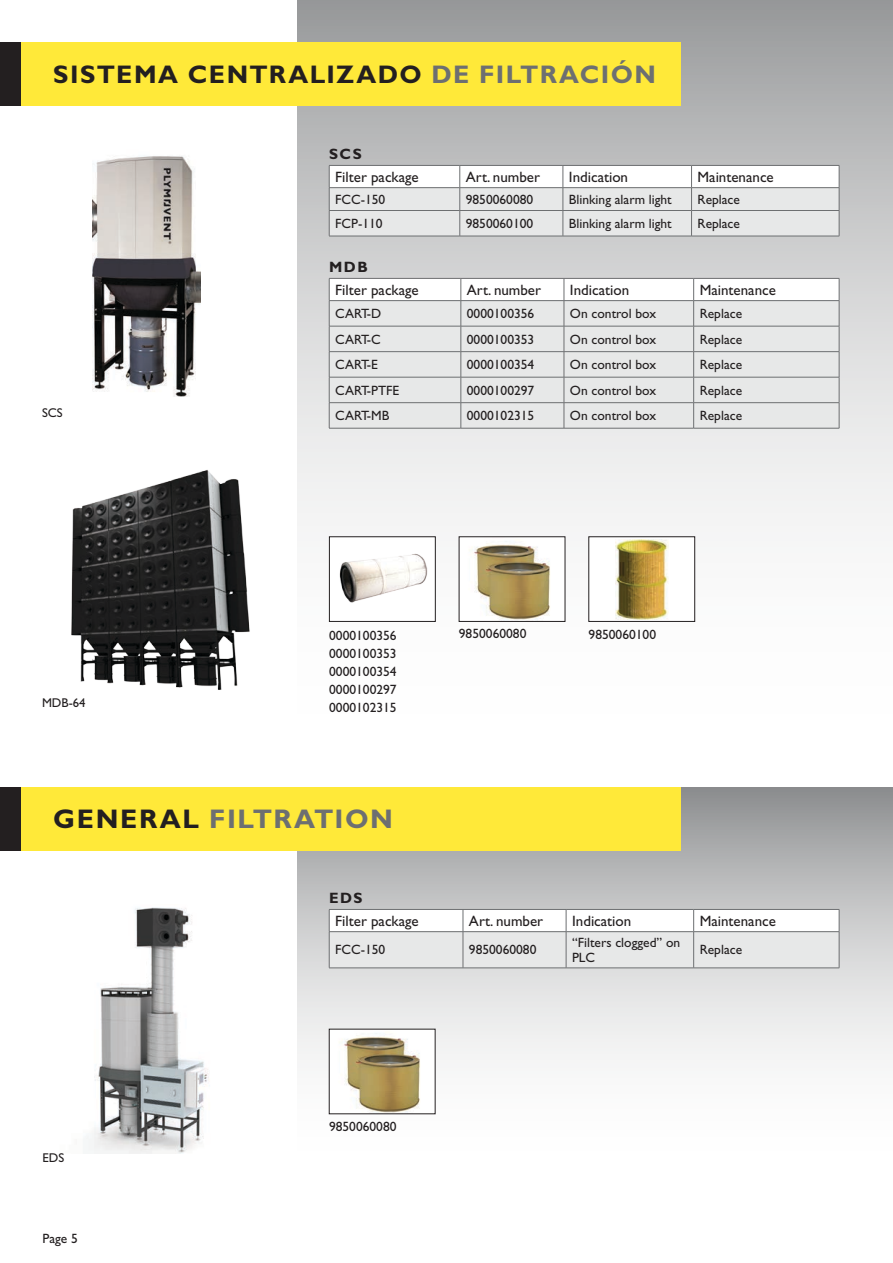
<style>
.page{position:relative;width:893px;height:1263px;background:#fff}
.page>*{position:absolute;margin:0;border:0;box-sizing:border-box;transform-origin:0 0}
.t1{font:700 27px "Gill Sans Std";letter-spacing:.055em;color:#6d6f71}
.t2{font:700 25.5px "Gill Sans Std";letter-spacing:.055em;color:#231f20}
.t3{font:15px "Gill Sans Std";color:#231f20}
.t4{font:700 15px "Gill Sans Std";color:#231f20}
.t5{font:13.5px/18px "Gill Sans Std";color:#231f20;text-align:justify}
.t6{font:12.75px "Gill Sans Std";color:#231f20}
.s1{color:#6d6f71}
.s2{color:#231f20}
</style>
<div class="page">
<div style="left:297px;top:787px;width:596px;height:378px;background:linear-gradient(to bottom,#9c9d9f,#fff)"></div>
<div style="left:0;top:787px;width:26px;height:63px;background:#231f20"></div>
<div style="left:0;top:42px;width:21px;height:64px;background:#231f20"></div>
<svg style="left:297px;top:0;width:596px;height:622px"></svg>
<hr style="left:892px;top:42px;width:1px;height:64px;background:#231f20">
<hr style="left:892px;top:927px;width:1px;height:64px;background:#231f20">
<img style="left:86px;top:907px;width:123px;height:246px">
<img style="left:331px;top:1031px;width:102px;height:81px">
<img style="left:71px;top:470px;width:179px;height:220px">
<img style="left:92px;top:156px;width:109px;height:240px">
<img style="left:461px;top:539px;width:102px;height:81px">
<div style="left:589px;top:537px;width:106px;height:84px;background:#fff"></div>
<img style="left:615px;top:540px;width:53px;height:80px">
<div style="left:589px;top:537px;width:106px;height:85px;border:1px solid #231f20"></div>
<img style="left:331px;top:539px;width:102px;height:80px">
<div style="left:329px;top:537px;width:106px;height:85px;border:1px solid #231f20"></div>
<svg style="left:329px;top:909px;width:511px;height:59px"></svg>
<hr style="left:329px;top:931px;width:134px;height:1px;background:#6d6f71">
<hr style="left:329px;top:932px;width:1px;height:36px;background:#6d6f71">
<hr style="left:463px;top:931px;width:103px;height:1px;background:#6d6f71">
<hr style="left:463px;top:932px;width:1px;height:36px;background:#6d6f71">
<hr style="left:566px;top:931px;width:128px;height:1px;background:#6d6f71">
<hr style="left:566px;top:932px;width:1px;height:36px;background:#6d6f71">
<hr style="left:694px;top:931px;width:145px;height:1px;background:#6d6f71">
<hr style="left:693px;top:932px;width:1px;height:36px;background:#6d6f71">
<hr style="left:839px;top:932px;width:1px;height:36px;background:#6d6f71">
<hr style="left:329px;top:968px;width:134px;height:1px;background:#6d6f71">
<hr style="left:463px;top:968px;width:103px;height:1px;background:#6d6f71">
<hr style="left:566px;top:968px;width:128px;height:1px;background:#6d6f71">
<hr style="left:694px;top:968px;width:145px;height:1px;background:#6d6f71">
<svg style="left:329px;top:165px;width:511px;height:71px"></svg>
<hr style="left:329px;top:236px;width:131px;height:1px;background:#6d6f71">
<hr style="left:460px;top:236px;width:103px;height:1px;background:#6d6f71">
<hr style="left:563px;top:236px;width:128px;height:1px;background:#6d6f71">
<hr style="left:691px;top:236px;width:148px;height:1px;background:#6d6f71">
<svg style="left:329px;top:278px;width:511px;height:150px;background:#e4e5e5"></svg>
<hr style="left:329px;top:428px;width:132px;height:1px;background:#6d6f71">
<hr style="left:461px;top:428px;width:103px;height:1px;background:#6d6f71">
<hr style="left:564px;top:428px;width:130px;height:1px;background:#6d6f71">
<hr style="left:694px;top:428px;width:145px;height:1px;background:#6d6f71">
<div style="left:21px;top:787px;width:659px;height:63px;background:#ffe939"></div>
<div style="left:21px;top:42px;width:659px;height:64px;background:#ffe939"></div>
<h2 class="t2" style="left:53px;top:59px;width:604px">SISTEMA C ENTRALIZADO <span class="s1">D E FILTRAC IÓN</span></h2>
<p class="t6" style="left:42px;top:405px;width:22px">SCS</p>
<p class="t6" style="left:42px;top:695px;width:45px">MDB-64</p>
<p class="t4" style="left:329px;top:145px;width:12px">SCS</p>
<p class="t3" style="left:335px;top:168px;width:85px">Filter package</p>
<p class="t3" style="left:466px;top:168px;width:76px">Art. number</p>
<p class="t3" style="left:569px;top:168px;width:61px">Indication</p>
<p class="t3" style="left:697px;top:168px;width:78px">Maintenance</p>
<p class="t5" style="left:335px;top:190px;width:52px">FCC-150</p>
<p class="t5" style="left:466px;top:190px;width:69px">9850060080</p>
<p class="t5" style="left:569px;top:190px;width:104px">Blinking alarm light</p>
<p class="t5" style="left:697px;top:190px;width:44px">Replace</p>
<p class="t5" style="left:335px;top:214px;width:49px">FCP-110</p>
<p class="t5" style="left:466px;top:214px;width:69px">9850060100</p>
<p class="t5" style="left:569px;top:214px;width:104px">Blinking alarm light</p>
<p class="t5" style="left:697px;top:214px;width:44px">Replace</p>
<p class="t4" style="left:329px;top:258px;width:14px">MDB</p>
<p class="t3" style="left:335px;top:281px;width:85px">Filter package</p>
<p class="t3" style="left:467px;top:281px;width:76px">Art. number</p>
<p class="t3" style="left:570px;top:281px;width:61px">Indication</p>
<p class="t3" style="left:700px;top:281px;width:78px">Maintenance</p>
<p class="t5" style="left:335px;top:304px;width:48px">CART-D</p>
<p class="t5" style="left:467px;top:304px;width:69px">0000100356</p>
<p class="t5" style="left:570px;top:304px;width:88px">On control box</p>
<p class="t5" style="left:700px;top:304px;width:44px">Replace</p>
<p class="t5" style="left:335px;top:330px;width:47px">CART-C</p>
<p class="t5" style="left:467px;top:330px;width:69px">0000100353</p>
<p class="t5" style="left:570px;top:330px;width:88px">On control box</p>
<p class="t5" style="left:700px;top:330px;width:44px">Replace</p>
<p class="t5" style="left:335px;top:356px;width:44px">CART-E</p>
<p class="t5" style="left:467px;top:356px;width:69px">0000100354</p>
<p class="t5" style="left:570px;top:356px;width:88px">On control box</p>
<p class="t5" style="left:700px;top:356px;width:44px">Replace</p>
<p class="t5" style="left:335px;top:381px;width:66px">CART-PTFE</p>
<p class="t5" style="left:467px;top:381px;width:69px">0000100297</p>
<p class="t5" style="left:570px;top:381px;width:88px">On control box</p>
<p class="t5" style="left:700px;top:381px;width:44px">Replace</p>
<p class="t5" style="left:335px;top:407px;width:56px">CART-MB</p>
<p class="t5" style="left:467px;top:407px;width:69px">0000102315</p>
<p class="t5" style="left:570px;top:407px;width:88px">On control box</p>
<p class="t5" style="left:700px;top:407px;width:44px">Replace</p>
<p class="t5" style="left:329px;top:627px;width:69px">0000100356</p>
<p class="t5" style="left:459px;top:625px;width:69px">9850060080</p>
<p class="t5" style="left:589px;top:625px;width:69px">9850060100</p>
<p class="t5" style="left:329px;top:645px;width:69px">0000100353<br>0000100354<br>0000100297<br>0000102315</p>
<h1 class="t1" style="left:53px;top:803px;width:341px"><span class="s2">GENERAL</span> FILTRATION</h1>
<p class="t4" style="left:329px;top:889px;width:23px">EDS</p>
<p class="t3" style="left:335px;top:912px;width:85px">Filter package</p>
<p class="t3" style="left:469px;top:912px;width:76px">Art. number</p>
<p class="t3" style="left:572px;top:912px;width:61px">Indication</p>
<p class="t3" style="left:700px;top:912px;width:78px">Maintenance</p>
<p class="t5" style="left:335px;top:941px;width:52px">FCC-150</p>
<p class="t5" style="left:469px;top:941px;width:69px">9850060080</p>
<p class="t5" style="left:572px;top:935px;width:110px;line-height:15px">“Filters clogged” on<br>PLC</p>
<p class="t5" style="left:700px;top:941px;width:44px">Replace</p>
<p class="t6" style="left:43px;top:1150px;width:23px">EDS</p>
<p class="t5" style="left:43px;top:1229px;width:37px">Page 5</p>
<p class="t5" style="left:329px;top:1117px;width:69px">9850060080</p>
</div>
